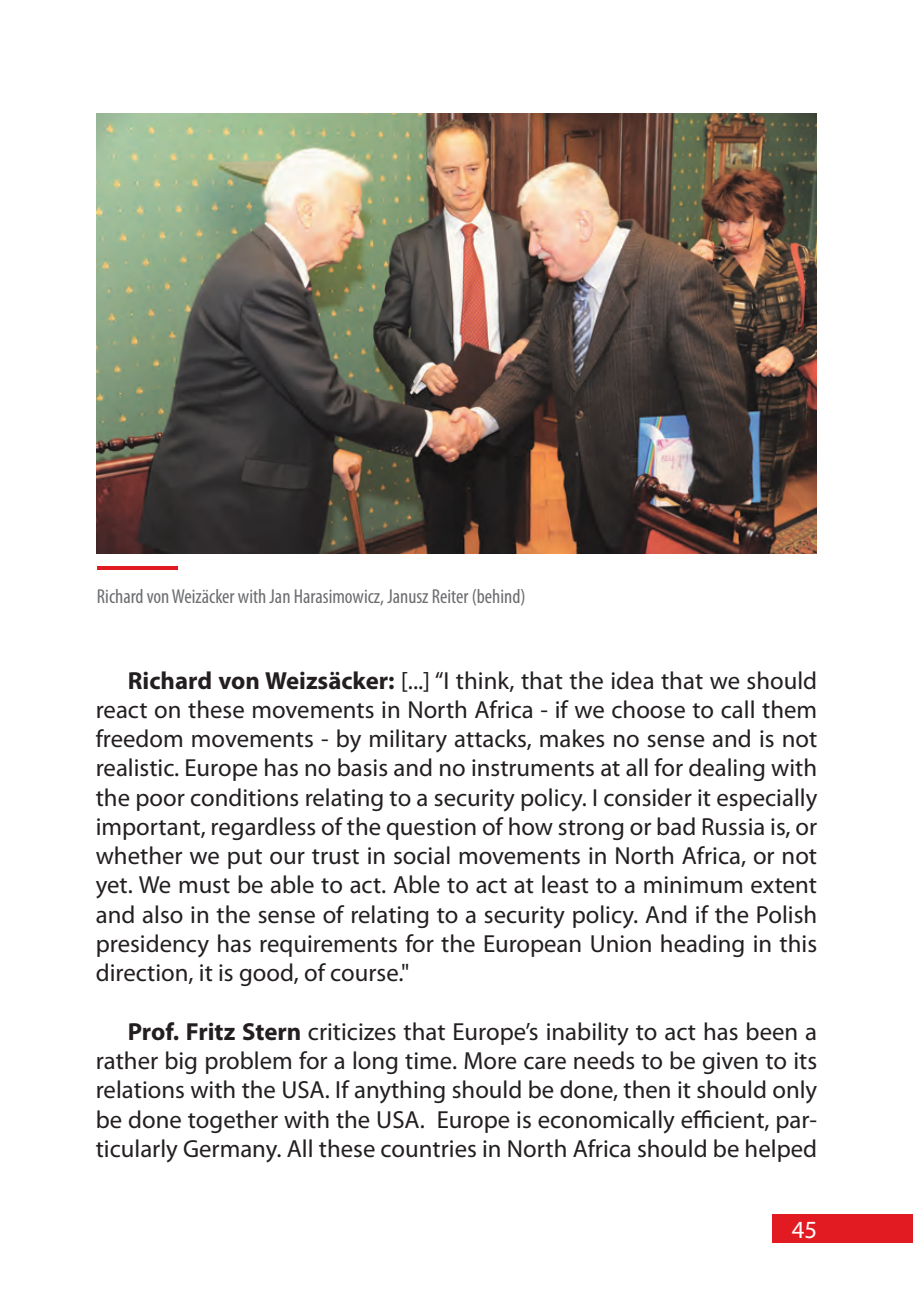
<style>
.page{position:relative;width:913px;height:1308px;background:#fff}
.page>*{position:absolute;margin:0;border:0;box-sizing:border-box;transform-origin:0 0}
.t1{font:24.75px/29.2px "Myriad Pro";color:#231f20;text-align:justify}
.t2{font:24.75px "Myriad Pro";color:#fff}
.t3{font:condensed 20.25px "Myriad Pro";color:#6c6d70}
.s1{font-weight:700}
</style>
<div class="page">
<img style="left:96px;top:114px;width:720px;height:439px">
<hr style="left:97px;top:566px;width:80px;height:3px;background:#e21a21">
<div style="left:772px;top:1214px;width:140px;height:29px;background:#e21a21"></div>
<p class="t3" style="left:97px;top:589px;width:430px">Richard von Weizäcker with Jan Harasimowicz, Janusz Reiter (behind)</p>
<p class="t1" style="left:96px;top:667px;width:722px;text-indent:32px"><span class="s1">Richard von Weizsäcker:</span> [...] “I think, that the idea that we should react on these movements in North Africa - if we choose to call them freedom movements - by military attacks, makes no sense and is not realistic. Europe has no basis and no instru ments at all for dealing with the poor conditions relating to a security policy. I consider it especially important, regardless of the question of how strong or bad Russia is, or whether we put our trust in social movements in North Africa, or not yet. We must be able to act. Able to act at least to a minimum extent and also in the sense of relating to a security policy. And if the Polish presidency has requirements for the European Union heading in this direction, it is good, of course."</p>
<p class="t1" style="left:96px;top:1018px;width:722px;text-indent:32px"><span class="s1">Prof. Fritz Stern</span> criticizes that Europe’s inability to act has been a rather big problem for a long time. More care needs to be given to its relations with the USA. If anything should be done, then it should only be done together with the USA. Europe is economically efficient, par&shy;ticularly Germany. All these countries in North Africa should be helped</p>
<p class="t2" style="left:791px;top:1220px;width:27px">45</p>
</div>
